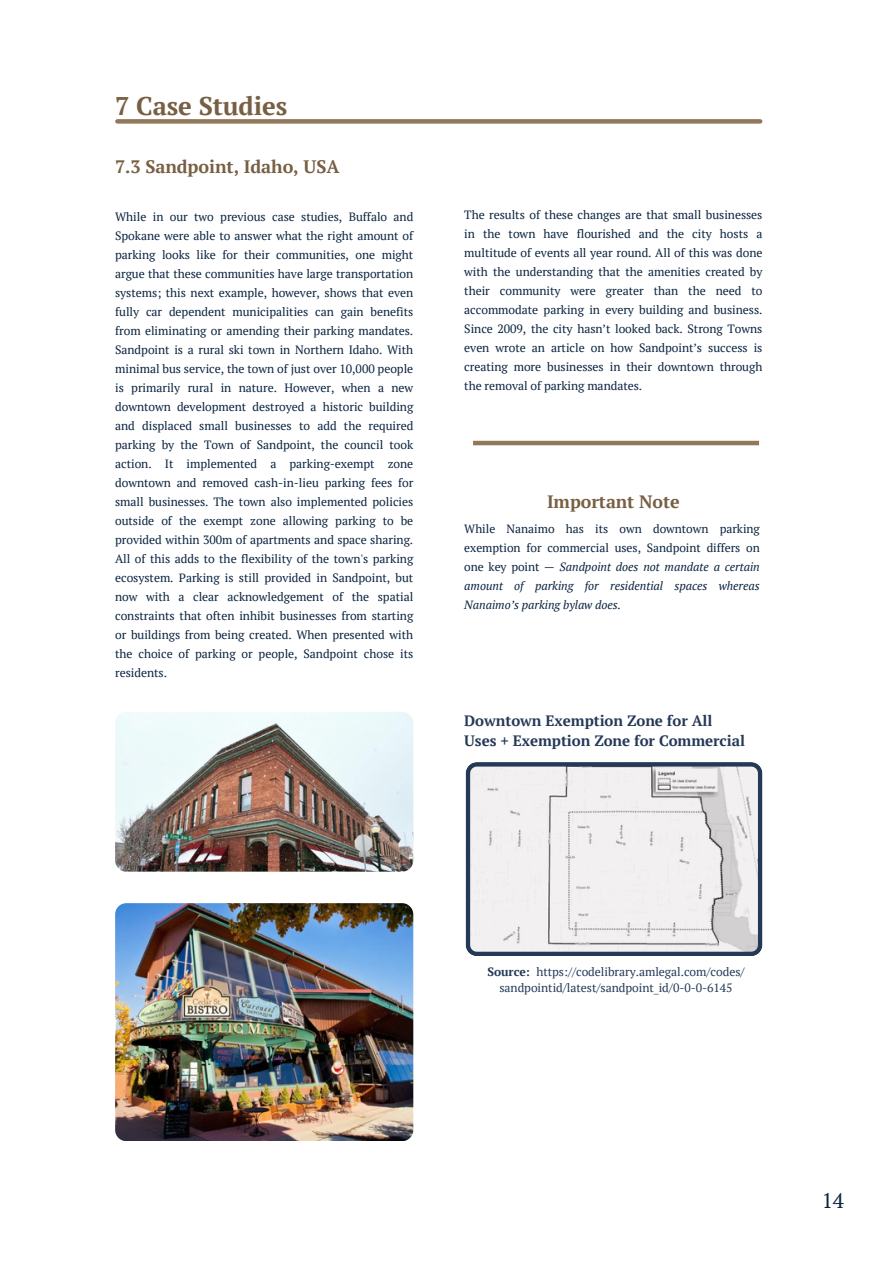
<style>
.page{position:relative;width:894px;height:1264px;background:#fff}
.page>*{position:absolute;margin:0;border:0;box-sizing:border-box;transform-origin:0 0}
.t1{font:700 25.5px "PT Serif";letter-spacing:-.005em;color:#775f43}
.t2{font:21px "PT Serif";color:#0b233f}
.t3{font:700 18px "PT Serif";letter-spacing:-.005em;color:#775f43}
.t4{font:700 17.85px "PT Serif";letter-spacing:-.005em;color:#775f43}
.t5{font:700 15px/20.2px "PT Serif";letter-spacing:-.005em;color:#243956}
.t6{font:12px/19px "PT Serif";letter-spacing:-.005em;color:#0b243f;text-align:justify}
.t7{font:12px/16px "PT Serif";letter-spacing:-.005em;color:#243956;text-align:center}
.t8{font:italic 11.85px/18.9px "PT Serif";letter-spacing:-.005em;color:#0b243f;text-align:justify}
.s1{font-style:normal}
.s2{font-weight:700}
</style>
<div class="page">
<div style="left:117px;top:119px;width:643px;height:5px;background:#91785b"></div>
<svg style="left:465px;top:762px;width:297px;height:193px"></svg>
<img style="left:115px;top:711px;width:298px;height:160px;border-radius:11px">
<img style="left:115px;top:903px;width:298px;height:237px;border-radius:11px">
<hr style="left:473px;top:441px;width:285px;height:4px;background:#91785b">
<h1 class="t1" style="left:115px;top:88px;width:174px">7 Case Studies</h1>
<p class="t3" style="left:115px;top:154px;width:226px">7.3 Sandpoint, Idaho, USA</p>
<h2 class="t6" style="left:115px;top:207px;width:299px">While in our two previous case studies, Buffalo and Spokane were able to answer what the right amount of parking looks like for their communities, one might argue that these communities have large transportation systems; this next example, however, shows that even fully car dependent municipalities can gain benefits from eliminating or amending their parking mandates.<br>Sandpoint is a rural ski town in Northern Idaho. With minimal bus service, the town of just over 10,000 people is primarily rural in nature. However, when a new downtown development destroyed a historic building and displaced small businesses to add the required parking by the Town of Sandpoint, the council took action. It implemented a parking-exempt zone downtown and removed cash-in-lieu parking fees for small businesses. The town also implemented policies outside of the exempt zone allowing parking to be provided within 300m of apartments and space sharing.<br>All of this adds to the flexibility of the town's parking ecosystem. Parking is still provided in Sandpoint, but now with a clear acknowledgement of the spatial constraints that often inhibit businesses from starting or buildings from being created. When presented with the choice of parking or people, Sandpoint chose its residents.</h2>
<p class="t6" style="left:464px;top:204px;width:299px">The results of these changes are that small businesses in the town have flourished and the city hosts a multitude of events all year round. All of this was done with the understanding that the amenities created by their community were greater than the need to accommodate parking in every building and business.<br>Since 2009, the city hasn’t looked back. Strong Towns even wrote an article on how Sandpoint’s success is creating more businesses in their downtown through the removal of parking mandates.</p>
<p class="t4" style="left:547px;top:489px;width:134px">Important Note</p>
<h2 class="t8" style="left:464px;top:519px;width:297px"><span class="s1">While Nanaimo has its own downtown parking exemption for commercial uses, Sandpoint differs on one key point —</span> Sandpoint does not mandate a certain amount of parking for residential spaces whereas Nanaimo’s parking bylaw does.</h2>
<p class="t5" style="left:464px;top:710px;width:282px">Downtown Exemption Zone for All<br>Uses + Exemption Zone for Commercial</p>
<h3 class="t7" style="left:487px;top:963px;width:258px"><span class="s2">Source:</span> https://codelibrary.amlegal.com/codes/ sandpointid/latest/sandpoint_id/0-0-0-6145</h3>
<p class="t2" style="left:821px;top:1185px;width:24px">14</p>
</div>
